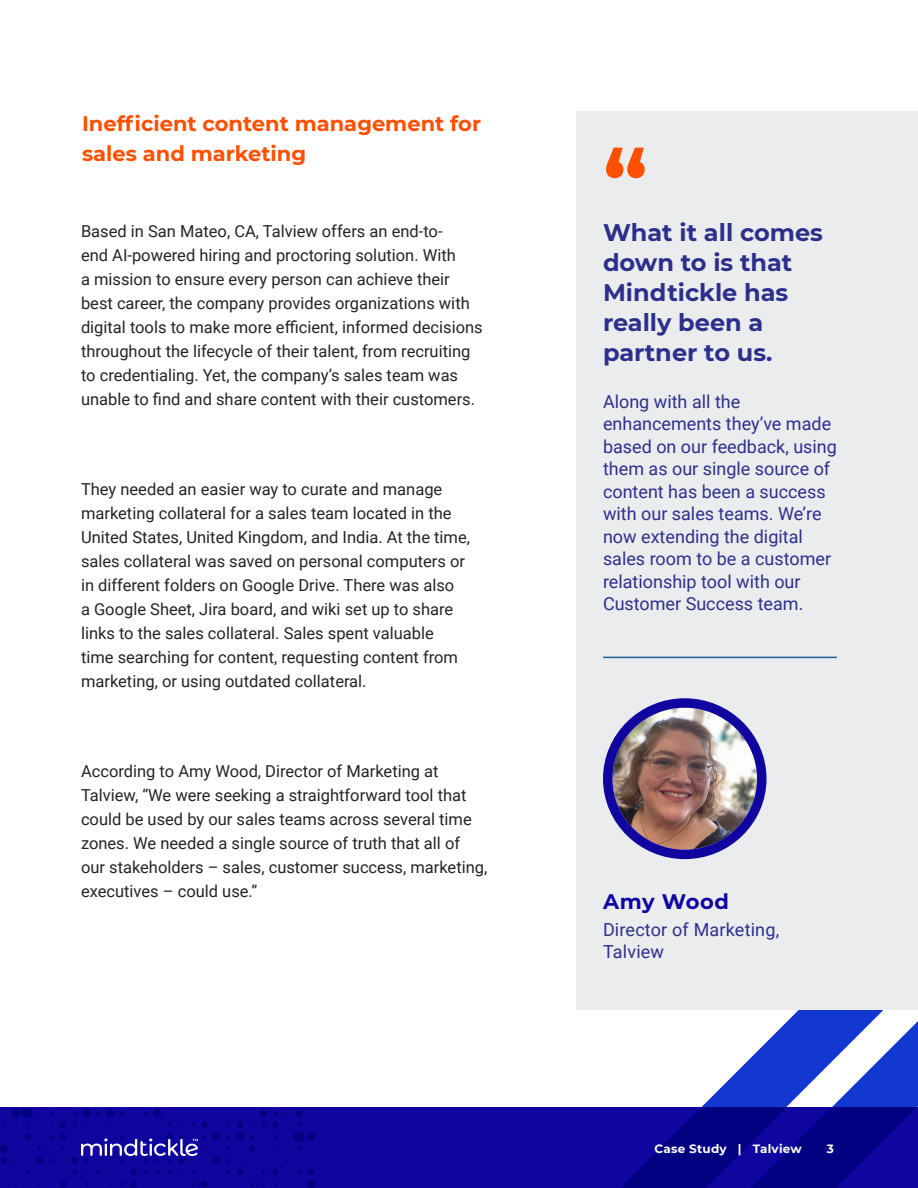
<style>
.page{position:relative;width:918px;height:1188px;background:#fff}
.page>*{position:absolute;margin:0;border:0;box-sizing:border-box;transform-origin:0 0}
.t1{font:700 90px "Montserrat";color:#fe5000}
.t2{font:700 24px/30px "Montserrat";color:#2d308b}
.t3{font:700 21px/30px "Montserrat";color:#ff4f00}
.t4{font:700 21px "Montserrat";letter-spacing:.03em;color:#10069f}
.t5{font:18px/22.5px "Roboto";color:#2d308b}
.t6{font:16.5px/24px "Roboto";color:#242425}
.t7{font:700 12px "Montserrat";letter-spacing:.02em;color:#fff}
</style>
<div class="page">
<div style="left:0;top:1107px;width:918px;height:81px;background:#10069f"></div>
<div style="left:1px;top:1157px;width:6px;height:7px;background:#010181;border-radius:50%"></div>
<svg style="left:14px;top:1182px;width:4px;height:4px"></svg>
<div style="left:24px;top:1134px;width:7px;height:6px;background:#010181;border-radius:50%"></div>
<svg style="left:2px;top:1123px;width:4px;height:4px"></svg>
<svg style="left:60px;top:1134px;width:6px;height:6px"></svg>
<div style="left:36px;top:1157px;width:7px;height:7px;background:#010181;border-radius:50%"></div>
<svg style="left:49px;top:1135px;width:4px;height:4px"></svg>
<svg style="left:60px;top:1181px;width:6px;height:6px"></svg>
<div style="left:72px;top:1157px;width:6px;height:7px;background:#010181;border-radius:50%"></div>
<svg style="left:73px;top:1170px;width:4px;height:4px"></svg>
<svg style="left:73px;top:1123px;width:4px;height:4px"></svg>
<svg style="left:131px;top:1181px;width:6px;height:6px"></svg>
<svg style="left:120px;top:1182px;width:4px;height:4px"></svg>
<svg style="left:167px;top:1170px;width:4px;height:4px"></svg>
<svg style="left:144px;top:1170px;width:4px;height:4px"></svg>
<svg style="left:167px;top:1123px;width:4px;height:4px"></svg>
<div style="left:166px;top:1134px;width:7px;height:6px;background:#010181;border-radius:50%"></div>
<div style="left:178px;top:1157px;width:6px;height:7px;background:#010181;border-radius:50%"></div>
<div style="left:201px;top:1181px;width:7px;height:6px;background:#010181;border-radius:50%"></div>
<svg style="left:191px;top:1182px;width:4px;height:4px"></svg>
<div style="left:213px;top:1157px;width:7px;height:7px;background:#010181;border-radius:50%"></div>
<svg style="left:262px;top:1182px;width:4px;height:4px"></svg>
<div style="left:0;top:1145px;width:8px;height:8px;background:#010181;border-radius:50%"></div>
<svg style="left:297px;top:1123px;width:4px;height:4px"></svg>
<svg style="left:308px;top:1169px;width:6px;height:6px"></svg>
<svg style="left:297px;top:1170px;width:4px;height:4px"></svg>
<svg style="left:250px;top:1182px;width:4px;height:4px"></svg>
<div style="left:272px;top:1169px;width:7px;height:6px;background:#010181;border-radius:50%"></div>
<svg style="left:274px;top:1182px;width:3px;height:4px"></svg>
<svg style="left:262px;top:1170px;width:4px;height:4px"></svg>
<svg style="left:250px;top:1135px;width:4px;height:4px"></svg>
<div style="left:249px;top:1145px;width:6px;height:7px;background:#010181;border-radius:50%"></div>
<div style="left:272px;top:1122px;width:7px;height:6px;background:#010181;border-radius:50%"></div>
<svg style="left:262px;top:1123px;width:4px;height:4px"></svg>
<svg style="left:237px;top:1122px;width:6px;height:6px"></svg>
<svg style="left:237px;top:1169px;width:6px;height:6px"></svg>
<svg style="left:191px;top:1170px;width:4px;height:4px"></svg>
<div style="left:201px;top:1122px;width:7px;height:6px;background:#010181;border-radius:50%"></div>
<svg style="left:191px;top:1123px;width:4px;height:4px"></svg>
<svg style="left:131px;top:1169px;width:6px;height:6px"></svg>
<svg style="left:60px;top:1122px;width:6px;height:6px"></svg>
<div style="left:307px;top:1133px;width:8px;height:8px;background:#010181;border-radius:50%"></div>
<div style="left:294px;top:1131px;width:11px;height:11px;background:#010181;border-radius:50%"></div>
<div style="left:307px;top:1180px;width:8px;height:8px;background:#010181;border-radius:50%"></div>
<div style="left:236px;top:1133px;width:8px;height:8px;background:#010181;border-radius:50%"></div>
<div style="left:213px;top:1133px;width:8px;height:8px;background:#010181;border-radius:50%"></div>
<svg style="left:73px;top:1111px;width:4px;height:4px"></svg>
<svg style="left:49px;top:1111px;width:4px;height:4px"></svg>
<svg style="left:144px;top:1111px;width:4px;height:4px"></svg>
<svg style="left:120px;top:1111px;width:4px;height:4px"></svg>
<div style="left:12px;top:1109px;width:8px;height:8px;background:#010181;border-radius:50%"></div>
<div style="left:22px;top:1108px;width:11px;height:11px;background:#010181;border-radius:50%"></div>
<div style="left:83px;top:1109px;width:8px;height:8px;background:#010181;border-radius:50%"></div>
<div style="left:106px;top:1109px;width:8px;height:8px;background:#010181;border-radius:50%"></div>
<div style="left:153px;top:1109px;width:9px;height:8px;background:#010181;border-radius:50%"></div>
<svg style="left:296px;top:1110px;width:6px;height:6px"></svg>
<svg style="left:261px;top:1110px;width:6px;height:6px"></svg>
<svg style="left:621px;top:1010px;width:297px;height:178px"></svg>
<svg style="left:81px;top:1135px;width:126px;height:27px"></svg>
<div style="left:576px;top:111px;width:342px;height:899px;background:#ebecee"></div>
<img style="left:612px;top:708px;width:145px;height:142px">
<div style="left:603px;top:698px;width:164px;height:161px;border:9px solid #10069f;border-radius:50%"></div>
<hr style="left:603px;top:657px;width:234px;height:1px;background:#215e9e">
<p class="t3" style="left:82px;top:108px;width:401px">Inefficient content management for sales and marketing</p>
<p class="t6" style="left:81px;top:219px;width:403px">Based in San Mateo, CA, Talview offers an end-to-<br>end AI-powered hiring and proctoring solution. With<br>a mission to ensure every person can achieve their best career, the company provides organizations with digital tools to make more efficient, informed decisions throughout the lifecycle of their talent, from recruiting to credentialing. Yet, the company’s sales team was unable to find and share content with their customers.</p>
<p class="t6" style="left:81px;top:477px;width:391px">They needed an easier way to curate and manage marketing collateral for a sales team located in the United States, United Kingdom, and India. At the time, sales collateral was saved on personal computers or in different folders on Google Drive. There was also<br>a Google Sheet, Jira board, and wiki set up to share links to the sales collateral. Sales spent valuable time searching for content, requesting content from marketing, or using outdated collateral.</p>
<p class="t6" style="left:81px;top:759px;width:408px">According to Amy Wood, Director of Marketing at Talview, “We were seeking a straightforward tool that could be used by our sales teams across several time zones. We needed a single source of truth that all of our stakeholders – sales, customer success, marketing, executives – could use.”</p>
<h1 class="t1" style="left:603px;top:118px;width:46px">“</h1>
<h2 class="t2" style="left:603px;top:217px;width:221px">What it all comes down to is that<br>Mindtickle has really been a partner to us.</h2>
<p class="t5" style="left:603px;top:390px;width:236px">Along with all the enhancements they’ve made based on our feedback, using them as our single source of content has been a success with our sales teams. We’re now extending the digital sales room to be a customer relationship tool with our<br>Customer Success team.</p>
<p class="t4" style="left:603px;top:886px;width:128px">Amy Wood</p>
<p class="t5" style="left:603px;top:919px;width:178px;line-height:21.6px">Director of Marketing,<br>Talview</p>
<p class="t7" style="left:655px;top:1140px;width:149px">Case Study | Talview</p>
<p class="t7" style="left:827px;top:1140px;width:9px">3</p>
</div>
